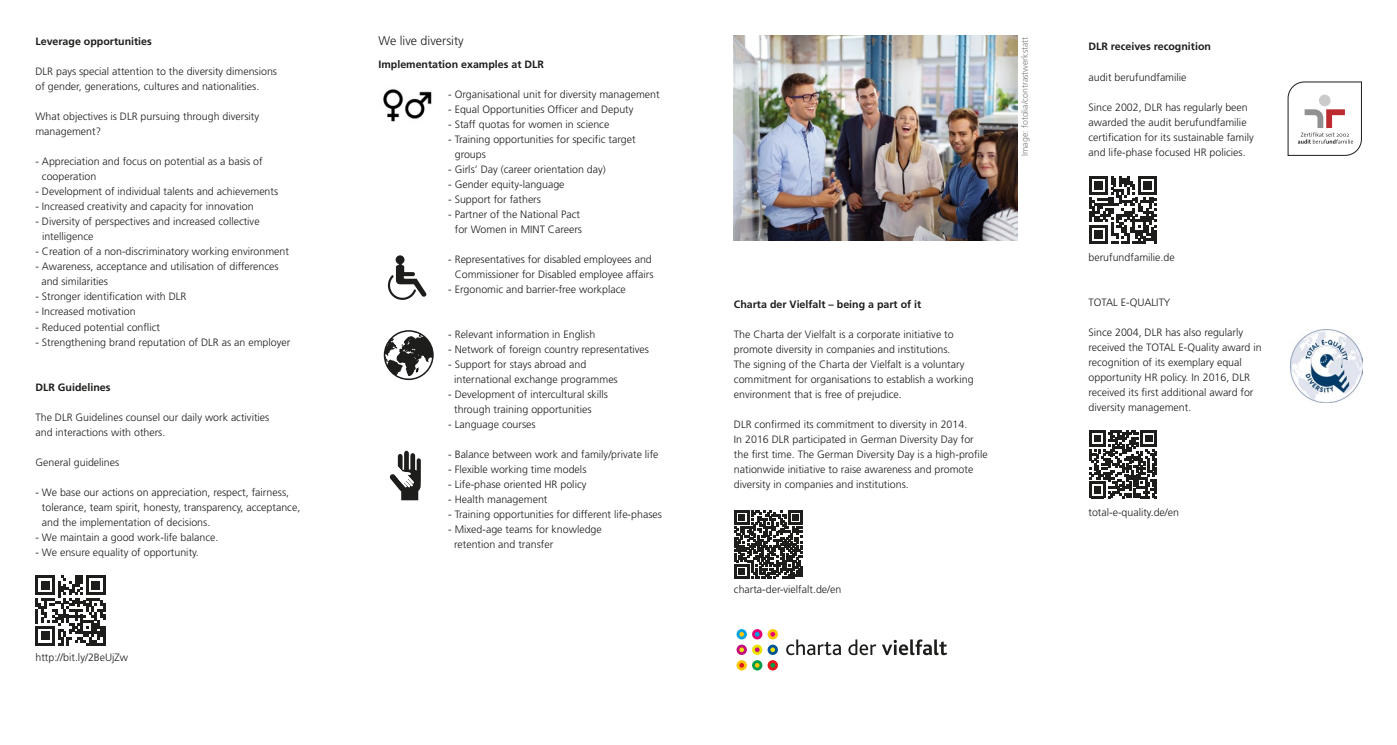
<style>
.page{position:relative;width:1397px;height:745px;background:#fff}
.page>*{position:absolute;margin:0;border:0;box-sizing:border-box;transform-origin:0 0}
.t1{font:300 12.5px "Frutiger LT Std";color:#1d1d1b}
.t2{font:300 10.62px/15px "Frutiger LT Std";color:#1d1d1b}
.t3{font:700 10.62px "Frutiger LT Std";color:#1d1d1b}
.t4{font:300 8.75px "Frutiger LT Std";color:#7c7b7b}
</style>
<div class="page">
<svg style="left:1089px;top:176px;width:67px;height:68px"></svg>
<img style="left:733px;top:36px;width:284px;height:204px">
<img style="left:383px;top:89px;width:49px;height:33px">
<svg style="left:387px;top:255px;width:40px;height:45px"></svg>
<svg style="left:390px;top:450px;width:31px;height:50px"></svg>
<svg style="left:384px;top:330px;width:49px;height:50px"></svg>
<svg style="left:736px;top:628px;width:10px;height:11px"></svg>
<svg style="left:736px;top:644px;width:10px;height:10px"></svg>
<svg style="left:736px;top:659px;width:10px;height:11px"></svg>
<svg style="left:752px;top:659px;width:10px;height:11px"></svg>
<svg style="left:767px;top:659px;width:10px;height:11px"></svg>
<svg style="left:752px;top:644px;width:10px;height:10px"></svg>
<svg style="left:767px;top:644px;width:10px;height:10px"></svg>
<svg style="left:752px;top:628px;width:10px;height:11px"></svg>
<svg style="left:767px;top:628px;width:10px;height:11px"></svg>
<svg style="left:739px;top:631px;width:5px;height:5px"></svg>
<svg style="left:754px;top:631px;width:5px;height:5px"></svg>
<svg style="left:770px;top:631px;width:5px;height:5px"></svg>
<svg style="left:739px;top:647px;width:5px;height:4px"></svg>
<svg style="left:754px;top:647px;width:5px;height:4px"></svg>
<svg style="left:770px;top:647px;width:5px;height:4px"></svg>
<svg style="left:739px;top:662px;width:5px;height:5px"></svg>
<svg style="left:754px;top:662px;width:5px;height:5px"></svg>
<svg style="left:770px;top:662px;width:5px;height:5px"></svg>
<svg style="left:786px;top:639px;width:161px;height:15px"></svg>
<img style="left:1290px;top:330px;width:71px;height:72px">
<svg style="left:1287px;top:82px;width:74px;height:73px"></svg>
<svg style="left:734px;top:510px;width:68px;height:68px"></svg>
<svg style="left:1089px;top:430px;width:67px;height:68px"></svg>
<svg style="left:36px;top:575px;width:69px;height:70px"></svg>
<p class="t3" style="left:35px;top:35px;width:118px">Leverage opportunities</p>
<p class="t2" style="left:35px;top:64px;width:243px">DLR pays special attention to the diversity dimensions of gender, generations, cultures and nationalities.</p>
<p class="t2" style="left:35px;top:109px;width:225px">What objectives is DLR pursuing through diversity management?</p>
<p class="t2" style="left:42px;top:154px;width:222px;text-indent:-6px">- Appreciation and focus on potential as a basis of cooperation</p>
<p class="t2" style="left:35px;top:184px;width:244px">- Development of individual talents and achievements</p>
<p class="t2" style="left:35px;top:199px;width:220px">- Increased creativity and capacity for innovation</p>
<p class="t2" style="left:42px;top:214px;width:219px;text-indent:-7px">- Diversity of perspectives and increased collective intelligence</p>
<p class="t2" style="left:35px;top:244px;width:255px">- Creation of a non-discriminatory working environment</p>
<p class="t2" style="left:41px;top:259px;width:239px;text-indent:-6px">- Awareness, acceptance and utilisation of differences and similarities</p>
<p class="t2" style="left:35px;top:289px;width:152px">- Stronger identification with DLR</p>
<p class="t2" style="left:35px;top:304px;width:102px">- Increased motivation</p>
<p class="t2" style="left:35px;top:319px;width:126px">- Reduced potential conflict</p>
<p class="t2" style="left:35px;top:334px;width:256px">- Strengthening brand reputation of DLR as an employer</p>
<p class="t3" style="left:35px;top:380px;width:76px">DLR Guidelines</p>
<p class="t2" style="left:35px;top:409px;width:235px">The DLR Guidelines counsel our daily work activities and interactions with others.</p>
<p class="t2" style="left:35px;top:454px;width:85px">General guidelines</p>
<p class="t2" style="left:42px;top:484px;width:260px;text-indent:-6px">- We base our actions on appreciation, respect, fairness, tolerance, team spirit, honesty, transparency, acceptance, and the implementation of decisions.</p>
<p class="t2" style="left:35px;top:529px;width:184px">- We maintain a good work-life balance.</p>
<p class="t2" style="left:35px;top:544px;width:165px">- We ensure equality of opportunity.</p>
<p class="t2" style="left:35px;top:649px;width:94px">http://bit.ly/2BeUjZw</p>
<p class="t1" style="left:378px;top:34px;width:87px">We live diversity</p>
<p class="t3" style="left:378px;top:58px;width:167px">Implementation examples at DLR</p>
<p class="t2" style="left:448px;top:86px;width:213px">- Organisational unit for diversity management</p>
<p class="t2" style="left:448px;top:101px;width:187px">- Equal Opportunities Officer and Deputy</p>
<p class="t2" style="left:448px;top:116px;width:162px">- Staff quotas for women in science</p>
<p class="t2" style="left:455px;top:132px;width:182px;text-indent:-7px">- Training opportunities for specific target groups</p>
<p class="t2" style="left:448px;top:162px;width:159px">- Girls’ Day (career orientation day)</p>
<p class="t2" style="left:448px;top:177px;width:118px">- Gender equity-language</p>
<p class="t2" style="left:448px;top:192px;width:94px">- Support for fathers</p>
<p class="t2" style="left:448px;top:207px;width:135px;text-align:right">- Partner of the National Pact for Women in MINT Careers</p>
<p class="t2" style="left:448px;top:252px;width:207px;text-align:right">- Representatives for disabled employees and<br>Commissioner for Disabled employee affairs</p>
<p class="t2" style="left:448px;top:282px;width:179px">- Ergonomic and barrier-free workplace</p>
<p class="t2" style="left:448px;top:327px;width:148px">- Relevant information in English</p>
<p class="t2" style="left:448px;top:342px;width:202px">- Network of foreign country representatives</p>
<p class="t2" style="left:454px;top:357px;width:165px;text-indent:-6px">- Support for stays abroad and international exchange programmes</p>
<p class="t2" style="left:454px;top:387px;width:155px;text-indent:-6px">- Development of intercultural skills through training opportunities</p>
<p class="t2" style="left:448px;top:417px;width:89px">- Language courses</p>
<p class="t2" style="left:448px;top:447px;width:212px">- Balance between work and family/private life</p>
<p class="t2" style="left:448px;top:462px;width:140px">- Flexible working time models</p>
<p class="t2" style="left:448px;top:477px;width:140px">- Life-phase oriented HR policy</p>
<p class="t2" style="left:448px;top:492px;width:101px">- Health management</p>
<p class="t2" style="left:448px;top:507px;width:215px">- Training opportunities for different life-phases</p>
<p class="t2" style="left:454px;top:522px;width:149px;text-indent:-6px">- Mixed-age teams for knowledge retention and transfer</p>
<p class="t4" style="left:1019px;top:156px;width:121px;rotate:-90deg">Image: fotolia/contrastwerkstatt</p>
<p class="t3" style="left:1088px;top:40px;width:124px">DLR receives recognition</p>
<p class="t2" style="left:1088px;top:69px;width:99px">audit berufundfamilie</p>
<p class="t2" style="left:1088px;top:99px;width:167px">Since 2002, DLR has regularly been awarded the audit berufundfamilie certification for its sustainable family and life-phase focused HR policies.</p>
<p class="t3" style="left:733px;top:298px;width:189px">Charta der Vielfalt – being a part of it</p>
<p class="t2" style="left:733px;top:326px;width:241px">The Charta der Vielfalt is a corporate initiative to promote diversity in companies and institutions.<br>The signing of the Charta der Vielfalt is a voluntary commitment for organisations to establish a working environment that is free of prejudice.</p>
<p class="t2" style="left:733px;top:417px;width:255px">DLR confirmed its commitment to diversity in 2014.<br>In 2016 DLR participated in German Diversity Day for the first time. The German Diversity Day is a high-profile nationwide initiative to raise awareness and promote diversity in companies and institutions.</p>
<p class="t2" style="left:733px;top:582px;width:109px">charta-der-vielfalt.de/en</p>
<p class="t2" style="left:1088px;top:249px;width:88px">berufundfamilie.de</p>
<p class="t2" style="left:1088px;top:294px;width:83px">TOTAL E-QUALITY</p>
<p class="t2" style="left:1088px;top:324px;width:175px">Since 2004, DLR has also regularly received the TOTAL E-Quality award in recognition of its exemplary equal opportunity HR policy. In 2016, DLR received its first additional award for diversity management.</p>
<p class="t2" style="left:1088px;top:504px;width:92px">total-e-quality.de/en</p>
</div>
